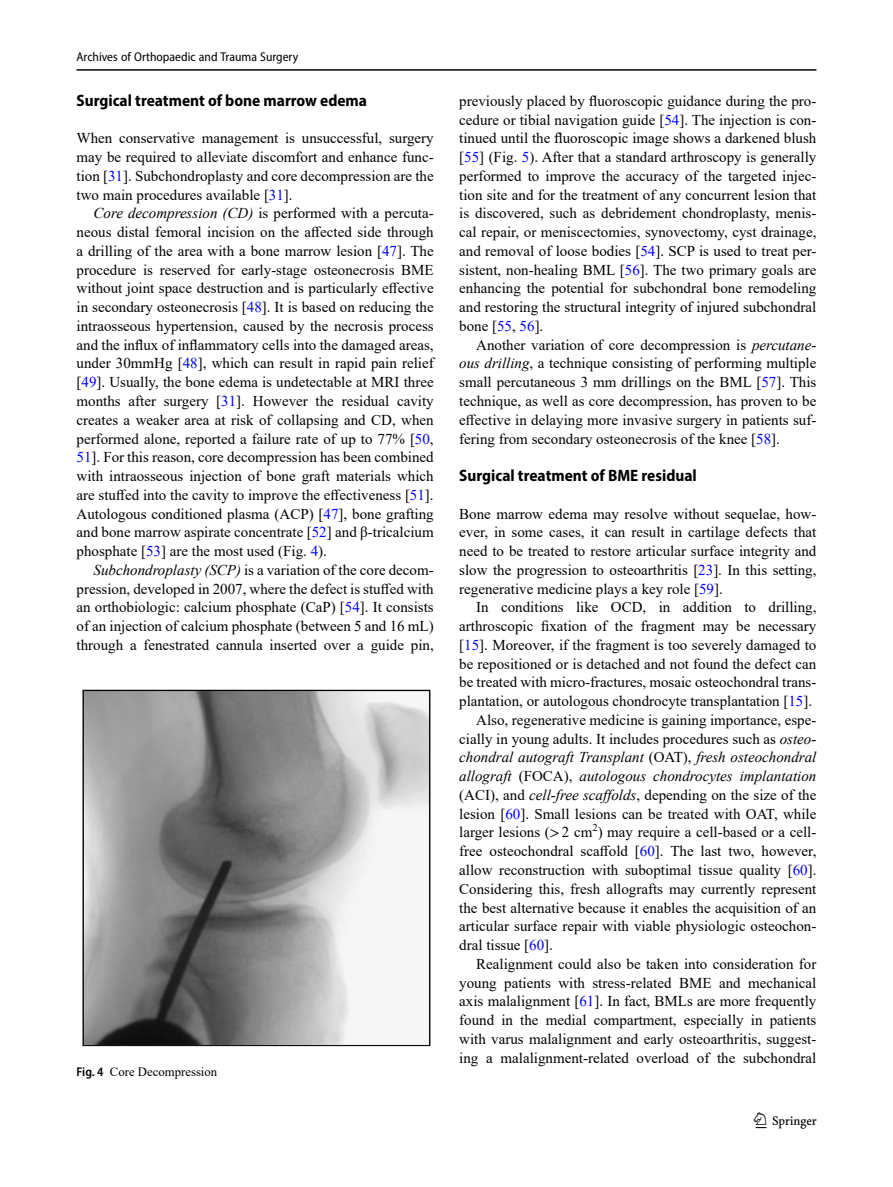
<style>
.page{position:relative;width:893px;height:1187px;background:#fff}
.page>*{position:absolute;margin:0;border:0;box-sizing:border-box;transform-origin:0 0}
.t1{font:22.5px "Springnew";color:#000}
.Head_2{font:700 semi-condensed 16.5px "Myriad Pro";color:#000}
.Body_Text_Indent{font:15px/18.8px "Times New Roman";color:#000;text-align:justify}
.Body_Text{font:15px/18.8px "Times New Roman";color:#000;text-align:justify}
.t2{font:semi-condensed 12.75px "Myriad Pro";color:#000}
.Figure_Caption{font:12.75px "Times New Roman";color:#000}
.s1{color:#00f}
.s2{font-style:italic}
.s3{font-family:"Myriad Pro";font-weight:600;font-stretch:semi-condensed}
.s4{font-family:"STIX"}
</style>
<div class="page">
<hr style="left:77px;top:69px;width:739px;height:2px;background:#000">
<img style="left:82px;top:689px;width:349px;height:358px">
<p class="t2" style="left:77px;top:49px;width:223px">Archives of Orthopaedic and Trauma Surgery</p>
<p class="Head_2" style="left:77px;top:90px;width:292px">Surgical treatment of bone marrow edema</p>
<p class="Body_Text" style="left:77px;top:128px;width:359px">When conservative management is unsuccessful, surgery may be required to alleviate discomfort and enhance func&shy;tion [<span class="s1">31</span>]. Subchondroplasty and core decompression are the two main procedures available [<span class="s1">31</span>].</p>
<p class="Body_Text_Indent" style="left:77px;top:203px;width:359px;text-indent:17px"><span class="s2">Core decompression (CD)</span> is performed with a percuta&shy;neous distal femoral incision on the affected side through a drilling of the area with a bone marrow lesion [<span class="s1">47</span>]. The procedure is reserved for early-stage osteonecrosis BME without joint space destruction and is particularly effective in secondary osteonecrosis [<span class="s1">48</span>]. It is based on reducing the intraosseous hypertension, caused by the necrosis process and the influx of inflammatory cells into the damaged areas, under 30mmHg [<span class="s1">48</span>], which can result in rapid pain relief [<span class="s1">49</span>]. Usually, the bone edema is undetectable at MRI three months after surgery [<span class="s1">31</span>]. However the residual cavity creates a weaker area at risk of collapsing and CD, when performed alone, reported a failure rate of up to 77% [<span class="s1">50</span>, <span class="s1">51</span>]. For this reason, core decompression has been combined with intraosseous injection of bone graft materials which are stuffed into the cavity to improve the effectiveness [<span class="s1">51</span>].<br>Autologous conditioned plasma (ACP) [<span class="s1">47</span>], bone grafting and bone marrow aspirate concentrate [<span class="s1">52</span>] and β-tricalcium phosphate [<span class="s1">53</span>] are the most used (Fig. <span class="s1">4</span>).</p>
<p class="Body_Text_Indent" style="left:77px;top:560px;width:359px;text-indent:17px"><span class="s2">Subchondroplasty (SCP)</span> is a variation of the core decom&shy;pression, developed in 2007, where the defect is stuffed with an orthobiologic: calcium phosphate (CaP) [<span class="s1">54</span>]. It consists of an injection of calcium phosphate (between 5 and 16 mL) through a fenestrated cannula inserted over a guide pin,</p>
<p class="Figure_Caption" style="left:77px;top:1062px;width:142px"><span class="s3">Fig. 4</span> Core Decompression</p>
<p class="Body_Text_Indent" style="left:459px;top:91px;width:359px">previously placed by fluoroscopic guidance during the pro&shy;cedure or tibial navigation guide [<span class="s1">54</span>]. The injection is con&shy;tinued until the fluoroscopic image shows a darkened blush [<span class="s1">55</span>] (Fig. <span class="s1">5</span>). After that a standard arthroscopy is generally performed to improve the accuracy of the targeted injec&shy;tion site and for the treatment of any concurrent lesion that is discovered, such as debridement chondroplasty, menis&shy;cal repair, or meniscectomies, synovectomy, cyst drainage, and removal of loose bodies [<span class="s1">54</span>]. SCP is used to treat per&shy;sistent, non-healing BML [<span class="s1">56</span>]. The two primary goals are enhancing the potential for subchondral bone remodeling and restoring the structural integrity of injured subchondral bone [<span class="s1">55</span>, <span class="s1">56</span>].</p>
<p class="Body_Text_Indent" style="left:459px;top:335px;width:359px;text-indent:17px">Another variation of core decompression is <span class="s2">percutane&shy;ous drilling</span>, a technique consisting of performing multiple small percutaneous 3 mm drillings on the BML [<span class="s1">57</span>]. This technique, as well as core decompression, has proven to be effective in delaying more invasive surgery in patients suf&shy;fering from secondary osteonecrosis of the knee [<span class="s1">58</span>].</p>
<p class="Head_2" style="left:459px;top:465px;width:239px">Surgical treatment of BME residual</p>
<p class="Body_Text" style="left:459px;top:503px;width:359px">Bone marrow edema may resolve without sequelae, how&shy;ever, in some cases, it can result in cartilage defects that need to be treated to restore articular surface integrity and slow the progression to osteoarthritis [<span class="s1">23</span>]. In this setting, regenerative medicine plays a key role [<span class="s1">59</span>].</p>
<p class="Body_Text_Indent" style="left:459px;top:597px;width:359px;text-indent:17px">In conditions like OCD, in addition to drilling, arthroscopic fixation of the fragment may be necessary [<span class="s1">15</span>]. Moreover, if the fragment is too severely damaged to be repositioned or is detached and not found the defect can be treated with micro-fractures, mosaic osteochondral trans&shy;plantation, or autologous chondrocyte transplantation [<span class="s1">15</span>].</p>
<p class="Body_Text_Indent" style="left:459px;top:710px;width:359px;text-indent:17px">Also, regenerative medicine is gaining importance, espe&shy;cially in young adults. It includes procedures such as <span class="s2">osteo&shy;chondral autograft Transplant</span> (OAT), <span class="s2">fresh osteochondral allograft</span> (FOCA), <span class="s2">autologous chondrocytes implantation </span>(ACI), and <span class="s2">cell-free scaffolds</span>, depending on the size of the lesion [<span class="s1">60</span>]. Small lesions can be treated with OAT, while larger lesions (<span class="s4">&gt;</span>2 cm<sup>2</sup>) may require a cell-based or a cell&shy;free osteochondral scaffold [<span class="s1">60</span>]. The last two, however, allow reconstruction with suboptimal tissue quality [<span class="s1">60</span>].<br>Considering this, fresh allografts may currently represent the best alternative because it enables the acquisition of an articular surface repair with viable physiologic osteochon&shy;dral tissue [<span class="s1">60</span>].</p>
<p class="Body_Text_Indent" style="left:459px;top:953px;width:359px;text-indent:17px">Realignment could also be taken into consideration for young patients with stress-related BME and mechanical axis malalignment [<span class="s1">61</span>]. In fact, BMLs are more frequently found in the medial compartment, especially in patients with varus malalignment and early osteoarthritis, suggest&shy;ing a malalignment-related overload of the subchondral</p>
<h1 class="t1" style="left:756px;top:1107px;width:63px">1 3</h1>
</div>
